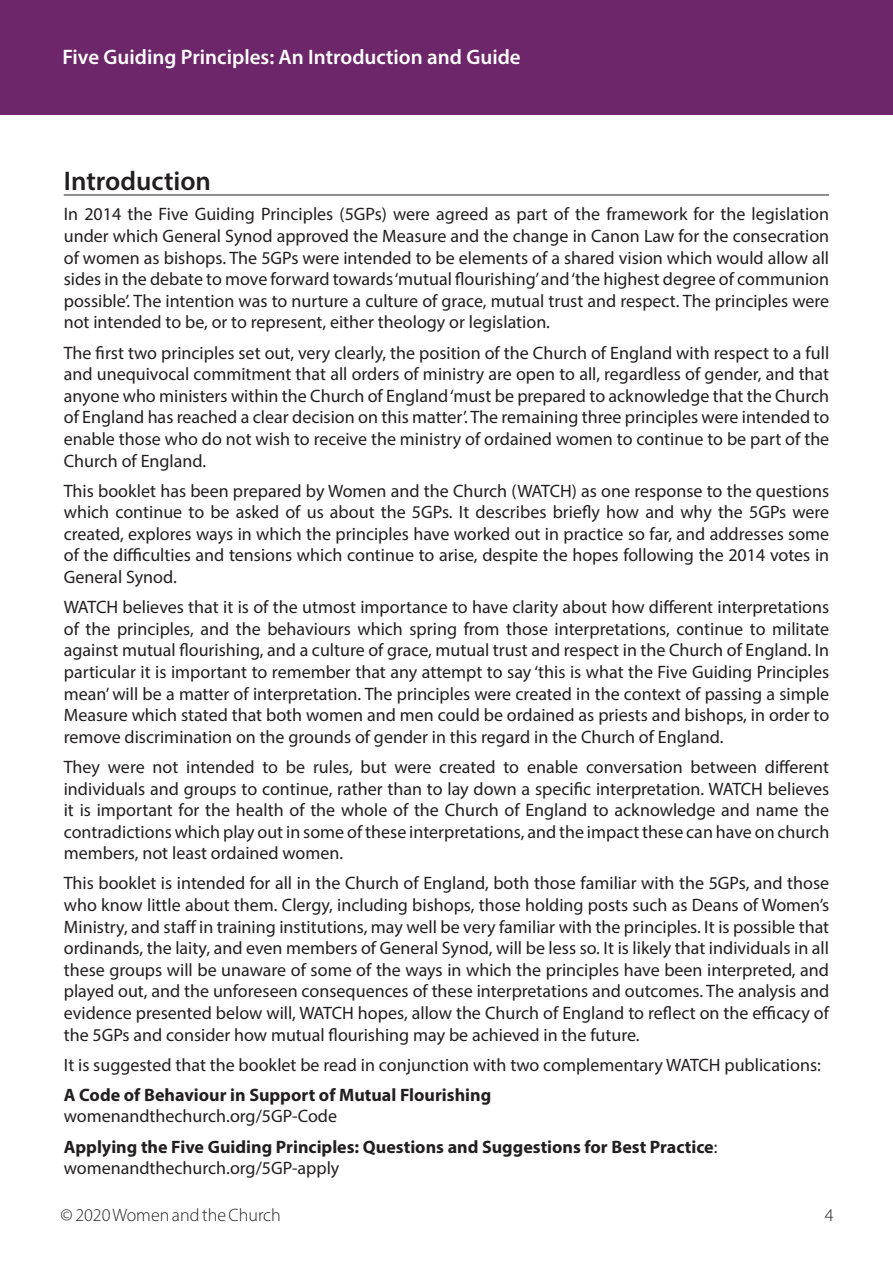
<style>
.page{position:relative;width:893px;height:1263px;background:#fff}
.page>*{position:absolute;margin:0;border:0;box-sizing:border-box;transform-origin:0 0}
.t1{font:600 27px "Myriad Pro";color:#231f20}
.t2{font:600 21px "Myriad Pro";color:#fff}
.t3{font:18px/21.6px "Myriad Pro";color:#231f20;text-align:justify}
.t4{font:700 18px/30.2px "Myriad Pro";color:#231f20}
.t5{font:300 18px "Myriad Pro";color:#231f20}
.s1{font-weight:400}
</style>
<div class="page">
<div style="left:0;top:0;width:892px;height:115px;background:#6c2669"></div>
<hr style="left:64px;top:195px;width:765px;height:1px;background:#231f20">
<p class="t2" style="left:62px;top:43px;width:460px">Five Guiding Principles: An Introduction and Guide</p>
<h1 class="t1" style="left:64px;top:164px;width:149px">Introduction</h1>
<p class="t3" style="left:64px;top:203px;width:767px">In 2014 the Five Guiding Principles (5GPs) were agreed as part of the framework for the legislation under which General Synod approved the Measure and the change in Canon Law for the consecration of women as bishops. The 5GPs were intended to be elements of a shared vision which would allow all sides in the debate to move forward towards ‘mutual flourishing’ and ‘the highest degree of communion possible’. The intention was to nurture a culture of grace, mutual trust and respect. The principles were not intended to be, or to represent, either theology or legislation.</p>
<p class="t3" style="left:64px;top:341px;width:767px">The first two principles set out, very clearly, the position of the Church of England with respect to a full and unequivocal commitment that all orders of ministry are open to all, regardless of gender, and that anyone who ministers within the Church of England ‘must be prepared to acknowledge that the Church of England has reached a clear decision on this matter’. The remaining three principles were intended to enable those who do not wish to receive the ministry of ordained women to continue to be part of the Church of England.</p>
<p class="t3" style="left:64px;top:480px;width:767px">This booklet has been prepared by Women and the Church (WATCH) as one response to the questions which continue to be asked of us about the 5GPs. It describes briefly how and why the 5GPs were created, explores ways in which the principles have worked out in practice so far, and addresses some of the difficulties and tensions which continue to arise, despite the hopes following the 2014 votes in General Synod.</p>
<p class="t3" style="left:64px;top:596px;width:767px">WATCH believes that it is of the utmost importance to have clarity about how different interpretations of the principles, and the behaviours which spring from those interpretations, continue to militate against mutual flourishing, and a culture of grace, mutual trust and respect in the Church of England. In particular it is important to remember that any attempt to say ‘this is what the Five Guiding Principles mean’ will be a matter of interpretation. The principles were created in the context of passing a simple Measure which stated that both women and men could be ordained as priests and bishops, in order to remove discrimination on the grounds of gender in this regard in the Church of England.</p>
<p class="t3" style="left:64px;top:756px;width:767px">They were not intended to be rules, but were created to enable conversation between different individuals and groups to continue, rather than to lay down a specific interpretation. WATCH believes it is important for the health of the whole of the Church of England to acknowledge and name the contradictions which play out in some of these interpretations, and the impact these can have on church members, not least ordained women.</p>
<p class="t3" style="left:64px;top:872px;width:767px">This booklet is intended for all in the Church of England, both those familiar with the 5GPs, and those who know little about them. Clergy, including bishops, those holding posts such as Deans of Women’s Ministry, and staff in training institutions, may well be very familiar with the principles. It is possible that ordinands, the laity, and even members of General Synod, will be less so. It is likely that individuals in all these groups will be unaware of some of the ways in which the principles have been interpreted, and played out, and the unforeseen consequences of these interpretations and outcomes. The analysis and evidence presented below will, WATCH hopes, allow the Church of England to reflect on the efficacy of the 5GPs and consider how mutual flourishing may be achieved in the future.</p>
<p class="t3" style="left:64px;top:1053px;width:759px">It is suggested that the booklet be read in conjunction with two complementary WATCH publications:</p>
<p class="t4" style="left:64px;top:1079px;width:429px">A Code of Behaviour in Support of Mutual Flourishing</p>
<p class="t4" style="left:64px;top:1101px;width:655px"><span class="s1">womenandthechurch.org/5GP-Code<br></span>Applying the Five Guiding Principles: Questions and Suggestions for Best Practice<span class="s1">:</span></p>
<p class="t3" style="left:64px;top:1157px;width:277px">womenandthechurch.org/5GP-apply</p>
<p class="t5" style="left:61px;top:1204px;width:222px">© 2020 Women and the Church</p>
<p class="t5" style="left:825px;top:1204px;width:10px">4</p>
</div>
